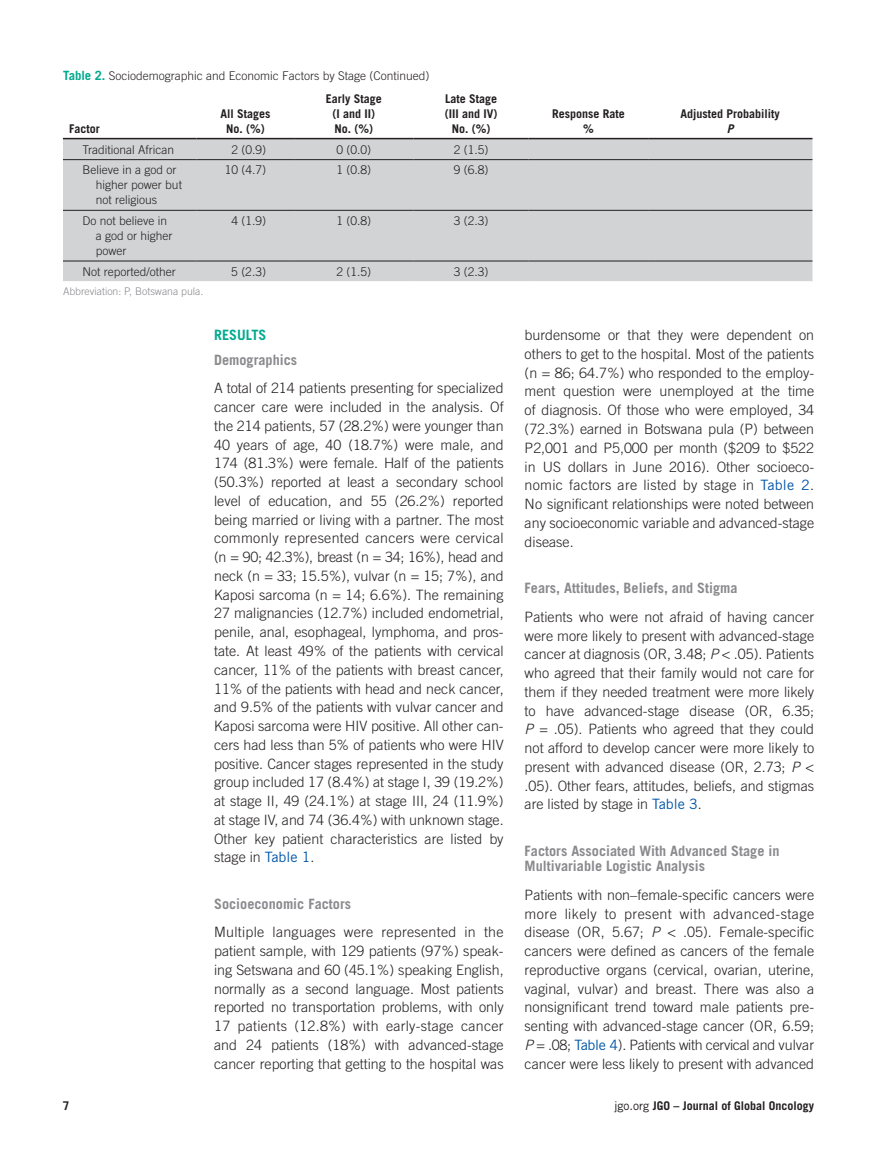
<style>
.page{position:relative;width:877px;height:1175px;background:#fff}
.page>*{position:absolute;margin:0;border:0;box-sizing:border-box;transform-origin:0 0}
.t1{font:300 14.25px/18.8px "Trade Gothic LT Pro";color:#231f20;text-align:justify}
.t2{font:700 14.25px/15px "Trade Gothic LT Pro";color:#8a8a8e}
.t3{font:700 14.25px "Trade Gothic LT Pro";color:#02aa8f}
.t4{font:300 12px/15px "Trade Gothic LT Pro";color:#231f20}
.t5{font:700 12px/15px "Trade Gothic LT Pro";color:#231f20;text-align:center}
.t6{font:italic 700 12px "Trade Gothic LT Pro";color:#231f20}
.t7{font:300 10.5px "Trade Gothic LT Pro";color:#8a8a8e}
.s1{font-weight:700;font-size:12.75px;color:#02aa8f}
.s2{font-weight:400;color:#0054a6}
.s3{font-style:italic}
.s4{font-weight:400}
</style>
<div class="page">
<div style="left:63px;top:139px;width:749px;height:142px;background:#d1d3d4"></div>
<hr style="left:63px;top:138px;width:134px;height:1px;background:#231f20">
<hr style="left:197px;top:138px;width:97px;height:1px;background:#231f20">
<hr style="left:294px;top:138px;width:120px;height:1px;background:#231f20">
<hr style="left:414px;top:138px;width:115px;height:1px;background:#231f20">
<hr style="left:529px;top:138px;width:119px;height:1px;background:#231f20">
<hr style="left:63px;top:159px;width:134px;height:1px;background:#231f20">
<hr style="left:197px;top:159px;width:97px;height:1px;background:#231f20">
<hr style="left:294px;top:159px;width:120px;height:1px;background:#231f20">
<hr style="left:414px;top:159px;width:115px;height:1px;background:#231f20">
<hr style="left:529px;top:159px;width:119px;height:1px;background:#231f20">
<hr style="left:648px;top:159px;width:164px;height:1px;background:#231f20">
<hr style="left:63px;top:210px;width:134px;height:1px;background:#231f20">
<hr style="left:197px;top:210px;width:97px;height:1px;background:#231f20">
<hr style="left:294px;top:210px;width:120px;height:1px;background:#231f20">
<hr style="left:414px;top:210px;width:115px;height:1px;background:#231f20">
<hr style="left:529px;top:210px;width:119px;height:1px;background:#231f20">
<hr style="left:648px;top:210px;width:164px;height:1px;background:#231f20">
<hr style="left:63px;top:261px;width:134px;height:1px;background:#231f20">
<hr style="left:197px;top:261px;width:97px;height:1px;background:#231f20">
<hr style="left:294px;top:261px;width:120px;height:1px;background:#231f20">
<hr style="left:414px;top:261px;width:115px;height:1px;background:#231f20">
<hr style="left:529px;top:261px;width:119px;height:1px;background:#231f20">
<hr style="left:648px;top:261px;width:164px;height:1px;background:#231f20">
<hr style="left:648px;top:138px;width:164px;height:1px;background:#231f20">
<p class="t4" style="left:63px;top:68px;width:368px"><span class="s1">Table 2.</span> Sociodemographic and Economic Factors by Stage (Continued)</p>
<p class="t5" style="left:69px;top:121px;width:32px">Factor</p>
<p class="t5" style="left:220px;top:106px;width:52px">All Stages<br>No. (%)</p>
<p class="t5" style="left:326px;top:91px;width:58px">Early Stage (I and II)<br>No. (%)</p>
<p class="t5" style="left:445px;top:91px;width:54px">Late Stage (III and IV)<br>No. (%)</p>
<p class="t4" style="left:82px;top:142px;width:93px">Traditional African</p>
<p class="t4" style="left:231px;top:142px;width:36px">2 (0.9)</p>
<p class="t4" style="left:336px;top:142px;width:36px">0 (0.0)</p>
<p class="t4" style="left:454px;top:142px;width:36px">2 (1.5)</p>
<p class="t4" style="left:96px;top:162px;width:88px;text-indent:-14px">Believe in a god or higher power but not religious</p>
<p class="t4" style="left:225px;top:162px;width:43px">10 (4.7)</p>
<p class="t4" style="left:336px;top:162px;width:36px">1 (0.8)</p>
<p class="t4" style="left:454px;top:162px;width:36px">9 (6.8)</p>
<p class="t4" style="left:96px;top:213px;width:78px;text-indent:-14px">Do not believe in a god or higher power</p>
<p class="t4" style="left:231px;top:213px;width:36px">4 (1.9)</p>
<p class="t4" style="left:336px;top:213px;width:36px">1 (0.8)</p>
<p class="t4" style="left:454px;top:213px;width:36px">3 (2.3)</p>
<p class="t4" style="left:82px;top:264px;width:95px">Not reported/other</p>
<p class="t4" style="left:231px;top:264px;width:36px">5 (2.3)</p>
<p class="t4" style="left:336px;top:264px;width:36px">2 (1.5)</p>
<p class="t4" style="left:454px;top:264px;width:36px">3 (2.3)</p>
<p class="t7" style="left:63px;top:285px;width:142px">Abbreviation: P, Botswana pula.</p>
<p class="t3" style="left:214px;top:326px;width:54px">RESULTS</p>
<p class="t2" style="left:214px;top:352px;width:85px">Demographics</p>
<p class="t1" style="left:214px;top:379px;width:291px">A total of 214 patients presenting for specialized cancer care were included in the analysis. Of the 214 patients, 57 (28.2%) were younger than 40 years of age, 40 (18.7%) were male, and 174 (81.3%) were female. Half of the patients (50.3%) reported at least a secondary school level of education, and 55 (26.2%) reported being married or living with a partner. The most commonly represented cancers were cervical (n = 90; 42.3%), breast (n = 34; 16%), head and neck (n = 33; 15.5%), vulvar (n = 15; 7%), and Kaposi sarcoma (n = 14; 6.6%). The remaining 27 malignancies (12.7%) included endometrial, penile, anal, esophageal, lymphoma, and pros&shy;tate. At least 49% of the patients with cervical cancer, 11% of the patients with breast cancer, 11% of the patients with head and neck cancer, and 9.5% of the patients with vulvar cancer and Kaposi sarcoma were HIV positive. All other can&shy;cers had less than 5% of patients who were HIV positive. Cancer stages represented in the study group included 17 (8.4%) at stage I, 39 (19.2%) at stage II, 49 (24.1%) at stage III, 24 (11.9%) at stage IV, and 74 (36.4%) with unknown stage.<br>Other key patient characteristics are listed by stage in <span class="s2">Table 1</span>.</p>
<p class="t2" style="left:214px;top:896px;width:138px">Socioeconomic Factors</p>
<p class="t1" style="left:214px;top:922px;width:291px">Multiple languages were represented in the patient sample, with 129 patients (97%) speak&shy;ing Setswana and 60 (45.1%) speaking English, normally as a second language. Most patients reported no transportation problems, with only 17 patients (12.8%) with early-stage cancer and 24 patients (18%) with advanced-stage cancer reporting that getting to the hospital was</p>
<p class="t5" style="left:552px;top:106px;width:74px">Response Rate %</p>
<p class="t5" style="left:681px;top:106px;width:101px">Adjusted Probability</p>
<p class="t6" style="left:727px;top:121px;width:8px">P</p>
<p class="t1" style="left:525px;top:325px;width:291px">burdensome or that they were dependent on others to get to the hospital. Most of the patients (n = 86; 64.7%) who responded to the employ&shy;ment question were unemployed at the time of diagnosis. Of those who were employed, 34 (72.3%) earned in Botswana pula (P) between P2,001 and P5,000 per month ($209 to $522 in US dollars in June 2016). Other socioeco&shy;nomic factors are listed by stage in <span class="s2">Table 2</span>.<br>No significant relationships were noted between any socioeconomic variable and advanced-stage disease.</p>
<p class="t2" style="left:525px;top:580px;width:214px">Fears, Attitudes, Beliefs, and Stigma</p>
<p class="t1" style="left:525px;top:607px;width:291px">Patients who were not afraid of having cancer were more likely to present with advanced-stage cancer at diagnosis (OR, 3.48; <span class="s3">P</span> &lt; .05). Patients who agreed that their family would not care for them if they needed treatment were more likely to have advanced-stage disease (OR, 6.35; <span class="s3">P</span> = .05). Patients who agreed that they could not afford to develop cancer were more likely to present with advanced disease (OR, 2.73; <span class="s3">P</span> &lt; .05). Other fears, attitudes, beliefs, and stigmas are listed by stage in <span class="s2">Table 3</span>.</p>
<p class="t2" style="left:525px;top:843px;width:256px">Factors Associated With Advanced Stage in<br>Multivariable Logistic Analysis</p>
<p class="t1" style="left:525px;top:885px;width:291px">Patients with non–female-specific cancers were more likely to present with advanced-stage disease (OR, 5.67; <span class="s3">P</span> &lt; .05). Female-specific cancers were defined as cancers of the female reproductive organs (cervical, ovarian, uterine, vaginal, vulvar) and breast. There was also a nonsignificant trend toward male patients pre&shy;senting with advanced-stage cancer (OR, 6.59; <span class="s3">P</span> = .08; <span class="s2">Table 4</span>). Patients with cervical and vulvar cancer were less likely to present with advanced</p>
<p class="t5" style="left:63px;top:1098px;width:8px">7</p>
<p class="t5" style="left:614px;top:1098px;width:202px"><span class="s4">jgo.org</span> JGO – Journal of Global Oncology</p>
</div>
